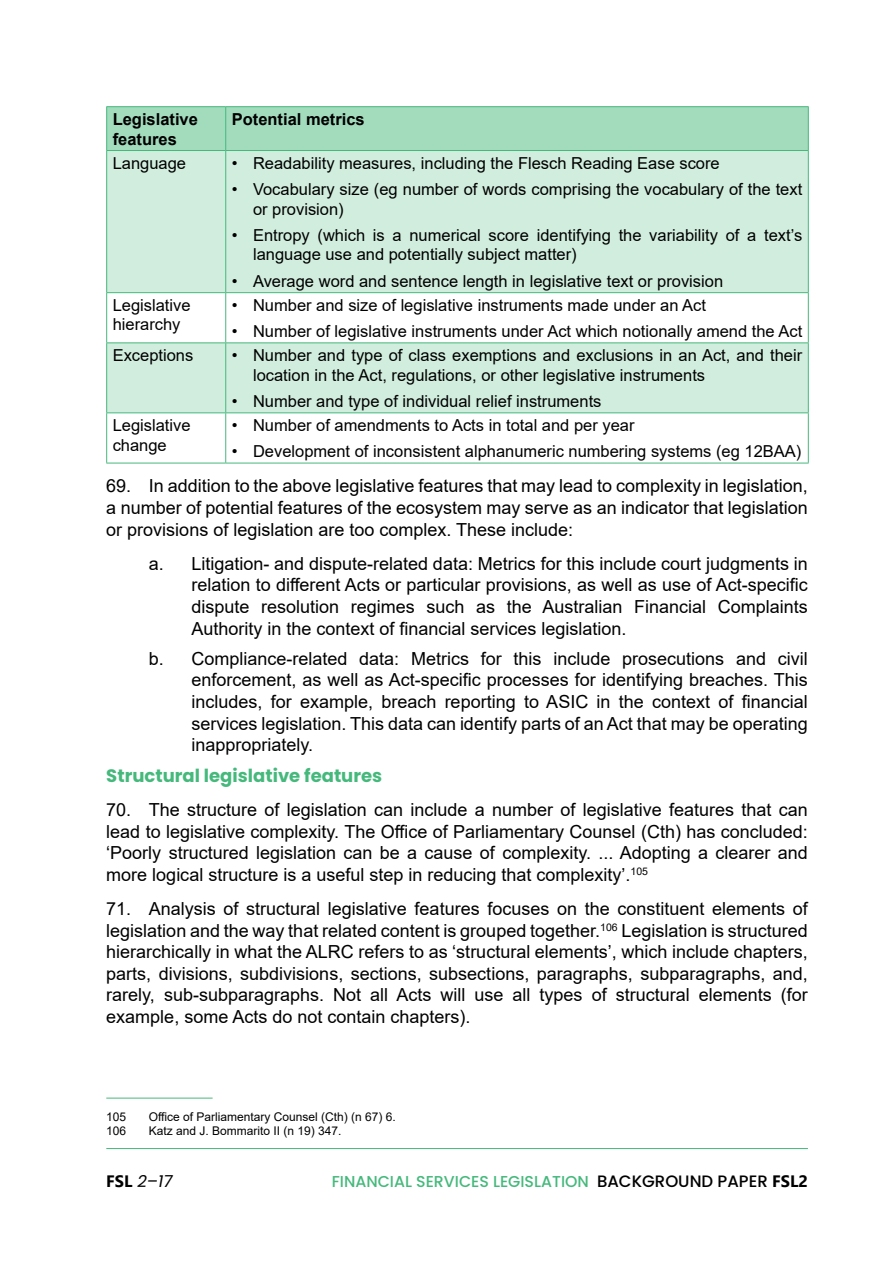
<style>
.page{position:relative;width:893px;height:1263px;background:#fff}
.page>*{position:absolute;margin:0;border:0;box-sizing:border-box;transform-origin:0 0}
.t1{font:18px/21.6px "Arial";color:#000;text-align:justify}
.Heading_3{font:700 18px "Poppins";color:#45b97c}
.Table_Text{font:16.5px/19.8px "Arial";color:#000}
.Table_Heading{font:700 16.5px/19.8px "Arial";color:#000}
.t2{font:italic 16.5px "Poppins";color:#000}
.t3{font:500 15.75px "Poppins";color:#45b97c}
.Footnote_text{font:12px "Arial";color:#000}
.s1{font-family:"Gadugi";font-weight:700;font-style:normal}
.s2{font-size:16.5px;color:#000}
.s3{font-family:"Gadugi";font-weight:700;font-size:16.5px;color:#000}
</style>
<div class="page">
<hr style="left:106px;top:1148px;width:702px;height:1px;background:#45b97c">
<div style="left:107px;top:107px;width:701px;height:43px;background:#a2dcbd"></div>
<svg style="left:107px;top:151px;width:701px;height:261px;fill:#d1edde"></svg>
<hr style="left:106px;top:106px;width:120px;height:1px;background:#45b97c">
<hr style="left:106px;top:107px;width:1px;height:43px;background:#45b97c">
<hr style="left:226px;top:106px;width:583px;height:1px;background:#45b97c">
<hr style="left:225px;top:107px;width:1px;height:43px;background:#45b97c">
<hr style="left:808px;top:107px;width:1px;height:43px;background:#45b97c">
<hr style="left:106px;top:150px;width:120px;height:1px;background:#45b97c">
<hr style="left:226px;top:150px;width:583px;height:1px;background:#45b97c">
<hr style="left:106px;top:151px;width:1px;height:141px;background:#45b97c">
<hr style="left:225px;top:151px;width:1px;height:141px;background:#45b97c">
<hr style="left:808px;top:151px;width:1px;height:141px;background:#45b97c">
<hr style="left:106px;top:292px;width:120px;height:1px;background:#45b97c">
<hr style="left:106px;top:293px;width:1px;height:49px;background:#45b97c">
<hr style="left:226px;top:292px;width:583px;height:1px;background:#45b97c">
<hr style="left:225px;top:293px;width:1px;height:49px;background:#45b97c">
<hr style="left:808px;top:293px;width:1px;height:49px;background:#45b97c">
<hr style="left:106px;top:342px;width:120px;height:1px;background:#45b97c">
<hr style="left:106px;top:343px;width:1px;height:69px;background:#45b97c">
<hr style="left:226px;top:342px;width:583px;height:1px;background:#45b97c">
<hr style="left:225px;top:343px;width:1px;height:69px;background:#45b97c">
<hr style="left:808px;top:343px;width:1px;height:69px;background:#45b97c">
<hr style="left:106px;top:412px;width:120px;height:1px;background:#45b97c">
<hr style="left:106px;top:413px;width:1px;height:50px;background:#45b97c">
<hr style="left:226px;top:412px;width:583px;height:1px;background:#45b97c">
<hr style="left:225px;top:413px;width:1px;height:50px;background:#45b97c">
<hr style="left:808px;top:413px;width:1px;height:50px;background:#45b97c">
<hr style="left:106px;top:463px;width:120px;height:1px;background:#45b97c">
<hr style="left:226px;top:463px;width:583px;height:1px;background:#45b97c">
<hr style="left:106px;top:1098px;width:107px;height:1px;background:#45b97c">
<p class="Table_Heading" style="left:113px;top:109px;width:87px">Legislative features</p>
<p class="Table_Heading" style="left:232px;top:109px;width:134px">Potential metrics</p>
<p class="Table_Text" style="left:113px;top:153px;width:75px">Language</p>
<p class="Table_Text" style="left:232px;top:153px;width:490px">• Readability measures, including the Flesch Reading Ease score</p>
<p class="Table_Text" style="left:253px;top:179px;width:551px;text-indent:-21px">• Vocabulary size (eg number of words comprising the vocabulary of the text or provision)</p>
<p class="Table_Text" style="left:253px;top:225px;width:551px;text-indent:-21px">• Entropy (which is a numerical score identifying the variability of a text’s language use and potentially subject matter)</p>
<p class="Table_Text" style="left:232px;top:271px;width:493px">• Average word and sentence length in legislative text or provision</p>
<p class="Table_Text" style="left:113px;top:295px;width:79px">Legislative hierarchy</p>
<p class="Table_Text" style="left:232px;top:295px;width:476px">• Number and size of legislative instruments made under an Act</p>
<p class="Table_Text" style="left:232px;top:321px;width:572px">• Number of legislative instruments under Act which notionally amend the Act</p>
<p class="Table_Text" style="left:113px;top:345px;width:82px">Exceptions</p>
<p class="Table_Text" style="left:253px;top:345px;width:551px;text-indent:-21px">• Number and type of class exemptions and exclusions in an Act, and their location in the Act, regulations, or other legislative instruments</p>
<p class="Table_Text" style="left:232px;top:391px;width:371px">• Number and type of individual relief instruments</p>
<p class="Table_Text" style="left:113px;top:415px;width:79px">Legislative change</p>
<p class="Table_Text" style="left:232px;top:415px;width:404px">• Number of amendments to Acts in total and per year</p>
<p class="Table_Text" style="left:232px;top:441px;width:571px">• Development of inconsistent alphanumeric numbering systems (eg 12BAA)</p>
<p class="t1" style="left:106px;top:475px;width:703px">69. In addition to the above legislative features that may lead to complexity in legislation, a number of potential features of the ecosystem may serve as an indicator that legislation or provisions of legislation are too complex. These include:</p>
<p class="t1" style="left:191px;top:553px;width:618px;text-indent:-43px">a. Litigation- and dispute-related data: Metrics for this include court judgments in relation to different Acts or particular provisions, as well as use of Act-specific dispute resolution regimes such as the Australian Financial Complaints Authority in the context of financial services legislation.</p>
<p class="t1" style="left:191px;top:647px;width:618px;text-indent:-43px">b. Compliance-related data: Metrics for this include prosecutions and civil enforcement, as well as Act-specific processes for identifying breaches. This includes, for example, breach reporting to ASIC in the context of financial services legislation. This data can identify parts of an Act that may be operating inappropriately.</p>
<p class="Heading_3" style="left:106px;top:765px;width:277px">Structural legislative features</p>
<p class="t1" style="left:106px;top:799px;width:703px">70. The structure of legislation can include a number of legislative features that can lead to legislative complexity. The Office of Parliamentary Counsel (Cth) has concluded: ‘Poorly structured legislation can be a cause of complexity. ... Adopting a clearer and more logical structure is a useful step in reducing that complexity’.<sup>105</sup></p>
<p class="t1" style="left:106px;top:898px;width:703px">71. Analysis of structural legislative features focuses on the constituent elements of legislation and the way that related content is grouped together.<sup>106</sup> Legislation is structured hierarchically in what the ALRC refers to as ‘structural elements’, which include chapters, parts, divisions, subdivisions, sections, subsections, paragraphs, subparagraphs, and, rarely, sub-subparagraphs. Not all Acts will use all types of structural elements (for example, some Acts do not contain chapters).</p>
<p class="Footnote_text" style="left:106px;top:1108px;width:22px">105</p>
<p class="Footnote_text" style="left:149px;top:1108px;width:249px">Office of Parliamentary Counsel (Cth) (n 67) 6.</p>
<p class="Footnote_text" style="left:106px;top:1123px;width:22px">106</p>
<p class="Footnote_text" style="left:149px;top:1123px;width:194px">Katz and J. Bommarito II (n 19) 347.</p>
<p class="t2" style="left:106px;top:1171px;width:68px"><span class="s1">FSL</span> 2–17</p>
<p class="t3" style="left:332px;top:1172px;width:478px">FINANCIAL SERVICES LEGISLATION <span class="s2">BACKGROUND PAPER</span> <span class="s3">FSL2</span></p>
</div>
